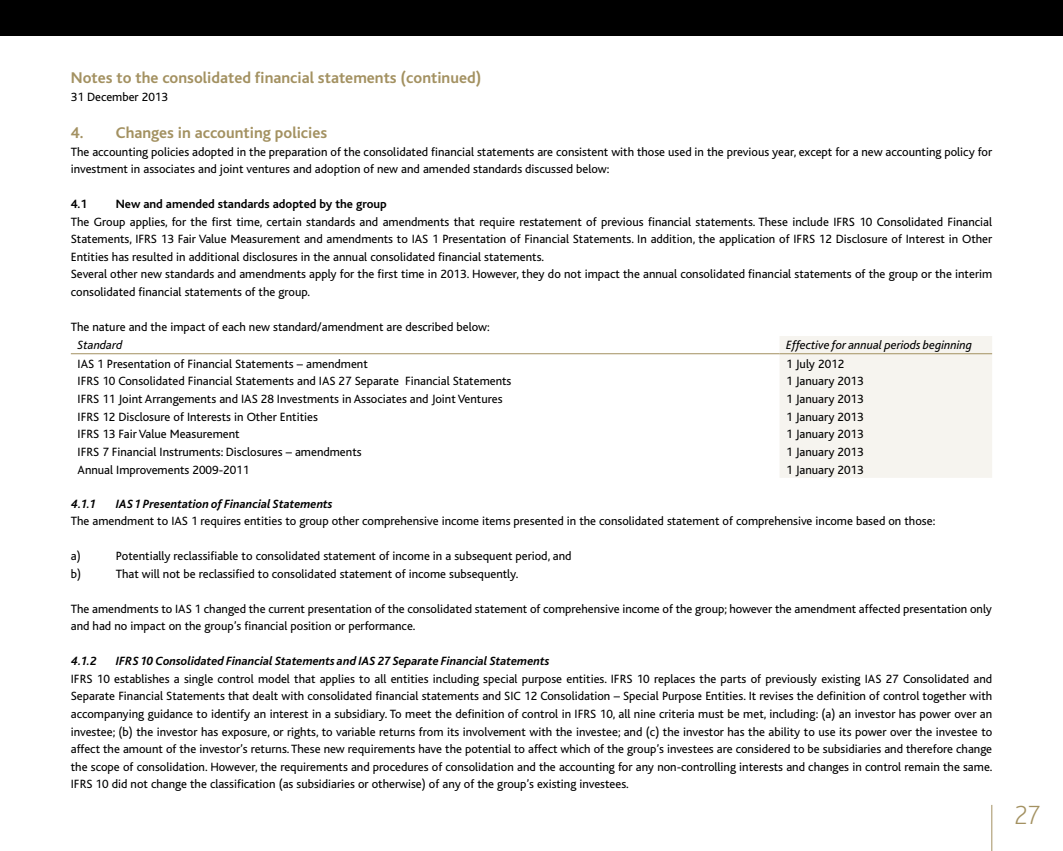
<style>
.page{position:relative;width:1063px;height:851px;background:#fff}
.page>*{position:absolute;margin:0;border:0;box-sizing:border-box;transform-origin:0 0}
.t1{font:200 27.5px "Bliss Pro";color:#a39161}
.t2{font:700 16.25px "Bliss";color:#a39161}
.t3{font:12.5px/17.5px "Bliss";color:#000}
.t4{font:italic 700 12.5px "Bliss Pro";color:#000}
.t5{font:700 12.5px "Bliss";color:#000}
.t6{font:italic 12.5px "Bliss Pro";color:#000}
</style>
<div class="page">
<div style="left:0;top:0;width:1063px;height:35px;background:#000"></div>
<div style="left:780px;top:336px;width:212px;height:142px;background:#f6f4ef"></div>
<hr style="left:71px;top:353px;width:709px;height:1px;background:#a39161">
<hr style="left:780px;top:353px;width:212px;height:1px;background:#a39161">
<hr style="left:992px;top:804px;width:1px;height:46px;background:#a39161">
<h2 class="t2" style="left:71px;top:70px;width:412px">Notes to the consolidated financial statements (continued)</h2>
<p class="t3" style="left:71px;top:88px;width:99px">31 December 2013</p>
<h2 class="t2" style="left:71px;top:125px;width:258px">4. Changes in accounting policies</h2>
<p class="t3" style="left:71px;top:143px;width:923px">The accounting policies adopted in the preparation of the consolidated financial statements are consistent with those used in the previous year, except for a new accounting policy for investment in associates and joint ventures and adoption of new and amended standards discussed below:</p>
<p class="t5" style="left:71px;top:198px;width:18px">4.1</p>
<p class="t5" style="left:116px;top:198px;width:273px">New and amended standards adopted by the group</p>
<p class="t3" style="left:71px;top:213px;width:923px">The Group applies, for the first time, certain standards and amendments that require restatement of previous financial statements. These include IFRS 10 Consolidated Financial Statements, IFRS 13 Fair Value Measurement and amendments to IAS 1 Presentation of Financial Statements. In addition, the application of IFRS 12 Disclosure of Interest in Other Entities has resulted in additional disclosures in the annual consolidated financial statements.<br>Several other new standards and amendments apply for the first time in 2013. However, they do not impact the annual consolidated financial statements of the group or the interim consolidated financial statements of the group.</p>
<p class="t3" style="left:71px;top:318px;width:420px">The nature and the impact of each new standard/amendment are described below:</p>
<p class="t6" style="left:78px;top:337px;width:46px">Standard</p>
<p class="t6" style="left:786px;top:337px;width:187px">Effective for annual periods beginning</p>
<p class="t3" style="left:78px;top:355px;width:292px">IAS 1 Presentation of Financial Statements – amendment</p>
<p class="t3" style="left:786px;top:355px;width:60px">1 July 2012</p>
<p class="t3" style="left:78px;top:372px;width:435px">IFRS 10 Consolidated Financial Statements and IAS 27 Separate Financial Statements</p>
<p class="t3" style="left:786px;top:372px;width:79px">1 January 2013</p>
<p class="t3" style="left:78px;top:390px;width:426px">IFRS 11 Joint Arrangements and IAS 28 Investments in Associates and Joint Ventures</p>
<p class="t3" style="left:786px;top:390px;width:79px">1 January 2013</p>
<p class="t3" style="left:78px;top:408px;width:242px">IFRS 12 Disclosure of Interests in Other Entities</p>
<p class="t3" style="left:786px;top:408px;width:79px">1 January 2013</p>
<p class="t3" style="left:78px;top:425px;width:164px">IFRS 13 Fair Value Measurement</p>
<p class="t3" style="left:786px;top:425px;width:79px">1 January 2013</p>
<p class="t3" style="left:78px;top:443px;width:286px">IFRS 7 Financial Instruments: Disclosures – amendments</p>
<p class="t3" style="left:786px;top:443px;width:79px">1 January 2013</p>
<p class="t3" style="left:78px;top:461px;width:173px">Annual Improvements 2009-2011</p>
<p class="t3" style="left:786px;top:461px;width:79px">1 January 2013</p>
<p class="t4" style="left:71px;top:496px;width:26px">4.1.1</p>
<p class="t4" style="left:116px;top:496px;width:218px">IAS 1 Presentation of Financial Statements</p>
<p class="t3" style="left:71px;top:512px;width:866px">The amendment to IAS 1 requires entities to group other comprehensive income items presented in the consolidated statement of comprehensive income based on those:</p>
<p class="t3" style="left:71px;top:547px;width:11px">a)</p>
<p class="t3" style="left:116px;top:547px;width:457px">Potentially reclassifiable to consolidated statement of income in a subsequent period, and</p>
<p class="t3" style="left:71px;top:565px;width:12px">b)</p>
<p class="t3" style="left:116px;top:565px;width:404px">That will not be reclassified to consolidated statement of income subsequently.</p>
<p class="t3" style="left:71px;top:600px;width:923px">The amendments to IAS 1 changed the current presentation of the consolidated statement of comprehensive income of the group; however the amendment affected presentation only and had no impact on the group’s financial position or performance.</p>
<p class="t4" style="left:71px;top:653px;width:27px">4.1.2</p>
<p class="t4" style="left:116px;top:653px;width:435px">IFRS 10 Consolidated Financial Statements and IAS 27 Separate Financial Statements</p>
<p class="t3" style="left:71px;top:670px;width:923px;text-align:justify">IFRS 10 establishes a single control model that applies to all entities including special purpose entities. IFRS 10 replaces the parts of previously existing IAS 27 Consolidated and Separate Financial Statements that dealt with consolidated financial statements and SIC 12 Consolidation – Special Purpose Entities. It revises the definition of control together with accompanying guidance to identify an interest in a subsidiary. To meet the definition of control in IFRS 10, all nine criteria must be met, including: (a) an investor has power over an investee; (b) the investor has exposure, or rights, to variable returns from its involvement with the investee; and (c) the investor has the ability to use its power over the investee to affect the amount of the investor’s returns. These new requirements have the potential to affect which of the group’s investees are considered to be subsidiaries and therefore change the scope of consolidation. However, the requirements and procedures of consolidation and the accounting for any non-controlling interests and changes in control remain the same.<br>IFRS 10 did not change the classification (as subsidiaries or otherwise) of any of the group’s existing investees.</p>
<h1 class="t1" style="left:1015px;top:798px;width:27px">27</h1>
</div>
